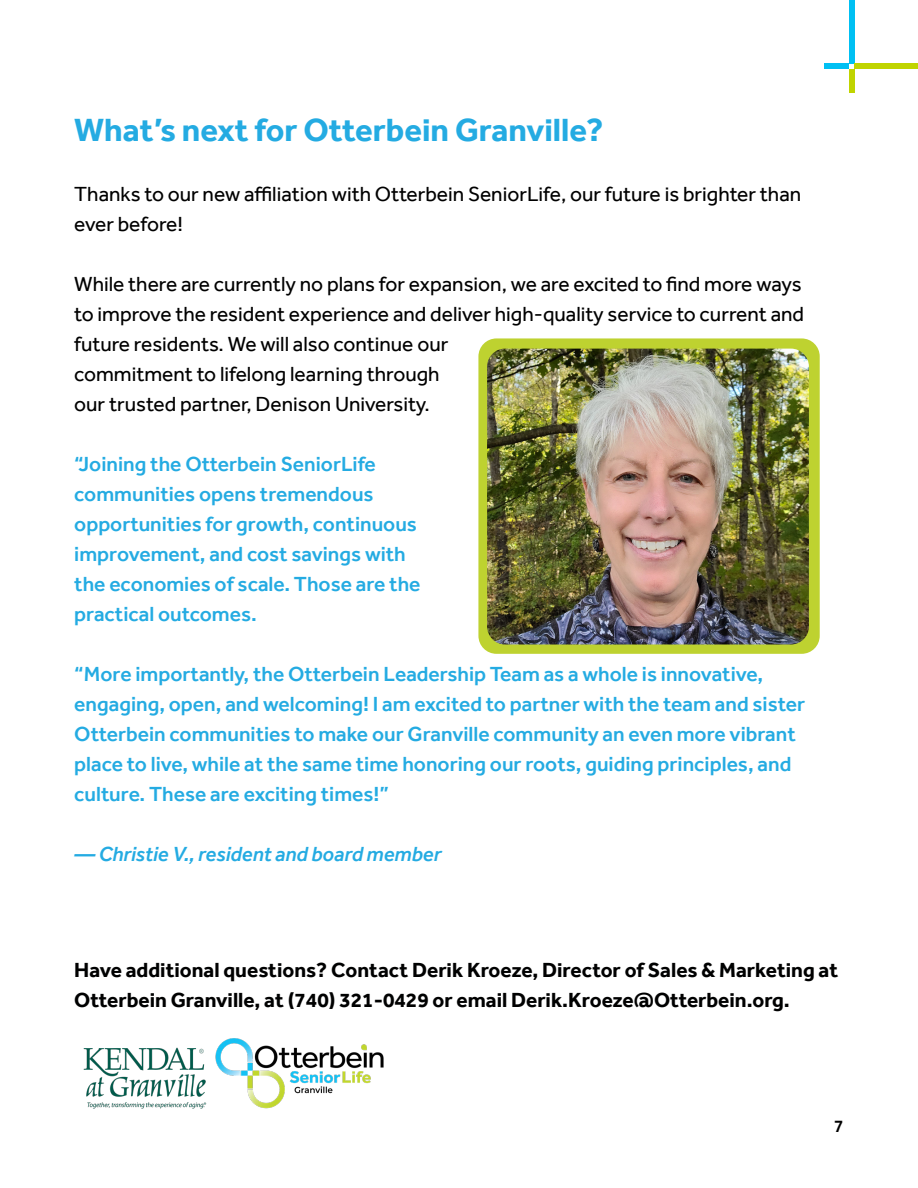
<style>
.page{position:relative;width:918px;height:1188px;background:#fff}
.page>*{position:absolute;margin:0;border:0;box-sizing:border-box;transform-origin:0 0}
.t1{font:700 33px "Effra";color:#24abe2}
.t2{font:500 21px/30px "Effra";color:#24abe2}
.t3{font:21px/30px "Effra";color:#000}
.t4{font:700 21px/30px "Effra";color:#000101}
.t5{font:italic 500 21px "Effra";color:#24abe2}
.t6{font:500 18px "Effra";color:#000}
</style>
<div class="page">
<div style="left:849px;top:0;width:6px;height:63px;background:#00c0f3"></div>
<div style="left:849px;top:69px;width:6px;height:23px;background:#c0d400"></div>
<div style="left:855px;top:63px;width:63px;height:6px;background:#c0d400"></div>
<div style="left:825px;top:63px;width:24px;height:6px;background:#00c0f3"></div>
<img style="left:83px;top:1047px;width:124px;height:62px">
<img style="left:215px;top:1038px;width:169px;height:71px">
<div style="left:478px;top:338px;width:342px;height:316px;background:#bed230;border-radius:18px"></div>
<img style="left:487px;top:349px;width:322px;height:296px">
<p class="t1" style="left:74px;top:110px;width:531px">What’s next for Otterbein Granville?</p>
<p class="t3" style="left:74px;top:179px;width:729px">Thanks to our new affiliation with Otterbein SeniorLife, our future is brighter than</p>
<p class="t3" style="left:74px;top:209px;width:110px">ever before!</p>
<p class="t3" style="left:74px;top:269px;width:729px">While there are currently no plans for expansion, we are excited to find more ways</p>
<p class="t3" style="left:74px;top:299px;width:731px">to improve the resident experience and deliver high-quality service to current and</p>
<p class="t3" style="left:74px;top:329px;width:376px">future residents. We will also continue our</p>
<p class="t3" style="left:74px;top:359px;width:367px">commitment to lifelong learning through our trusted partner, Denison University.</p>
<p class="t2" style="left:74px;top:449px;width:348px">“Joining the Otterbein SeniorLife communities opens tremendous opportunities for growth, continuous improvement, and cost savings with the economies of scale. Those are the practical outcomes.</p>
<p class="t2" style="left:74px;top:659px;width:732px">“More importantly, the Otterbein Leadership Team as a whole is innovative, engaging, open, and welcoming! I am excited to partner with the team and sister Otterbein communities to make our Granville community an even more vibrant place to live, while at the same time honoring our roots, guiding principles, and culture. These are exciting times!”</p>
<p class="t5" style="left:74px;top:841px;width:369px">― Christie V., resident and board member</p>
<p class="t4" style="left:74px;top:955px;width:765px">Have additional questions? Contact Derik Kroeze, Director of Sales &amp; Marketing at<br>Otterbein Granville, at (740) 321-0429 or email Derik.Kroeze@Otterbein.org.</p>
<p class="t6" style="left:834px;top:1116px;width:11px">7</p>
</div>
